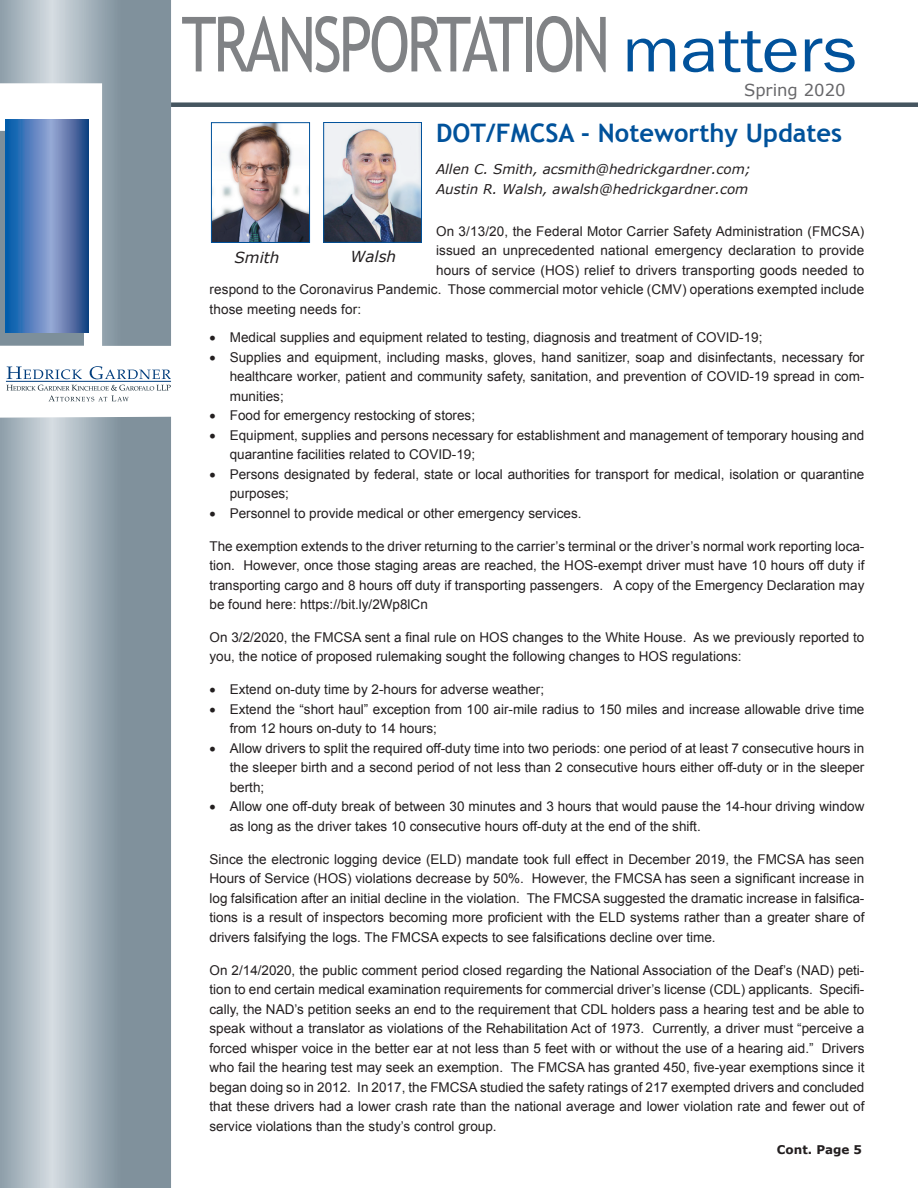
<style>
.page{position:relative;width:918px;height:1188px;background:#fff}
.page>*{position:absolute;margin:0;border:0;box-sizing:border-box;transform-origin:0 0}
.t1{font:76.2px "Trebuchet MS";letter-spacing:-.05em;color:#808285;scale:.79 1}
.t2{font:700 25.5px "Trebuchet MS";color:#01529b}
.t3{font:16.5px "Verdana";color:#67676a}
.t4{font:italic 15.15px "Verdana";color:#231f20}
.t5{font:13.5px/19.5px "Arial";color:#231f20;text-align:justify}
.t6{font:italic 13.5px/19.5px "Verdana";color:#231f20}
.t7{font:700 12px "Verdana";color:#231f20}
.s1{font-family:"Franklin Gothic";font-size:64.8px;color:#01529b}
</style>
<div class="page">
<svg style="left:0;top:0;width:171px;height:346px;background:#889db5"></svg>
<svg style="left:0;top:417px;width:171px;height:771px;background:#9fadb6"></svg>
<hr style="left:6px;top:381px;width:165px;height:1px;background:#013d7d">
<svg style="left:7px;top:367px;width:75px;height:12px"></svg>
<svg style="left:90px;top:366px;width:81px;height:13px"></svg>
<svg style="left:6px;top:385px;width:165px;height:16px"></svg>
<div style="left:171px;top:102px;width:747px;height:5px;background:#45555f"></div>
<img style="left:325px;top:124px;width:95px;height:117px">
<div style="left:323px;top:122px;width:99px;height:121px;border:1px solid #01529b"></div>
<img style="left:213px;top:125px;width:95px;height:116px">
<div style="left:211px;top:123px;width:99px;height:120px;border:1px solid #01529b"></div>
<h1 class="t1" style="left:182px;top:0;width:856px">TRANSPORTATION <span class="s1">matters</span></h1>
<p class="t3" style="left:744px;top:78px;width:103px">Spring 2020</p>
<h2 class="t2" style="left:436px;top:117px;width:408px">DOT/FMCSA - Noteworthy Updates</h2>
<p class="t6" style="left:436px;top:160px;width:316px">Allen C. Smith, acsmith@hedrickgardner.com;<br>Austin R. Walsh, awalsh@hedrickgardner.com</p>
<p class="t5" style="left:436px;top:222px;width:430px">On 3/13/20, the Federal Motor Carrier Safety Administration (FMCSA)</p>
<p class="t5" style="left:436px;top:241px;width:430px">issued an unprecedented national emergency declaration to provide</p>
<p class="t5" style="left:436px;top:261px;width:430px">hours of service (HOS) relief to drivers transporting goods needed to</p>
<p class="t5" style="left:210px;top:280px;width:656px">respond to the Coronavirus Pandemic. Those commercial motor vehicle (CMV) operations exempted include</p>
<p class="t5" style="left:210px;top:300px;width:153px">those meeting needs for:</p>
<p class="t5" style="left:210px;top:328px;width:555px">• Medical supplies and equipment related to testing, diagnosis and treatment of COVID-19;</p>
<p class="t5" style="left:230px;top:347px;width:636px;text-indent:-20px">• Supplies and equipment, including masks, gloves, hand sanitizer, soap and disinfectants, necessary for healthcare worker, patient and community safety, sanitation, and prevention of COVID-19 spread in com&shy;munities;</p>
<p class="t5" style="left:210px;top:406px;width:267px">• Food for emergency restocking of stores;</p>
<p class="t5" style="left:230px;top:425px;width:636px;text-indent:-20px">• Equipment, supplies and persons necessary for establishment and management of temporary housing and quarantine facilities related to COVID-19;</p>
<p class="t5" style="left:230px;top:464px;width:636px;text-indent:-20px">• Persons designated by federal, state or local authorities for transport for medical, isolation or quarantine purposes;</p>
<p class="t5" style="left:210px;top:503px;width:374px">• Personnel to provide medical or other emergency services.</p>
<p class="t5" style="left:210px;top:536px;width:656px">The exemption extends to the driver returning to the carrier’s terminal or the driver’s normal work reporting loca&shy;tion. However, once those staging areas are reached, the HOS-exempt driver must have 10 hours off duty if transporting cargo and 8 hours off duty if transporting passengers. A copy of the Emergency Declaration may be found here: https://bit.ly/2Wp8lCn</p>
<p class="t5" style="left:210px;top:628px;width:656px">On 3/2/2020, the FMCSA sent a final rule on HOS changes to the White House. As we previously reported to you, the notice of proposed rulemaking sought the following changes to HOS regulations:</p>
<p class="t5" style="left:210px;top:680px;width:336px">• Extend on-duty time by 2-hours for adverse weather;</p>
<p class="t5" style="left:230px;top:700px;width:636px;text-indent:-20px">• Extend the “short haul” exception from 100 air-mile radius to 150 miles and increase allowable drive time from 12 hours on-duty to 14 hours;</p>
<p class="t5" style="left:230px;top:739px;width:636px;text-indent:-20px">• Allow drivers to split the required off-duty time into two periods: one period of at least 7 consecutive hours in the sleeper birth and a second period of not less than 2 consecutive hours either off-duty or in the sleeper berth;</p>
<p class="t5" style="left:230px;top:797px;width:636px;text-indent:-20px">• Allow one off-duty break of between 30 minutes and 3 hours that would pause the 14-hour driving window as long as the driver takes 10 consecutive hours off-duty at the end of the shift.</p>
<p class="t5" style="left:210px;top:850px;width:656px">Since the electronic logging device (ELD) mandate took full effect in December 2019, the FMCSA has seen Hours of Service (HOS) violations decrease by 50%. However, the FMCSA has seen a significant increase in log falsification after an initial decline in the violation. The FMCSA suggested the dramatic increase in falsifica&shy;tions is a result of inspectors becoming more proficient with the ELD systems rather than a greater share of drivers falsifying the logs. The FMCSA expects to see falsifications decline over time.</p>
<p class="t5" style="left:210px;top:961px;width:656px">On 2/14/2020, the public comment period closed regarding the National Association of the Deaf’s (NAD) peti&shy;tion to end certain medical examination requirements for commercial driver’s license (CDL) applicants. Specifi&shy;cally, the NAD’s petition seeks an end to the requirement that CDL holders pass a hearing test and be able to speak without a translator as violations of the Rehabilitation Act of 1973. Currently, a driver must “perceive a forced whisper voice in the better ear at not less than 5 feet with or without the use of a hearing aid.” Drivers who fail the hearing test may seek an exemption. The FMCSA has granted 450, five-year exemptions since it began doing so in 2012. In 2017, the FMCSA studied the safety ratings of 217 exempted drivers and concluded that these drivers had a lower crash rate than the national average and lower violation rate and fewer out of service violations than the study’s control group.</p>
<p class="t7" style="left:777px;top:1141px;width:87px">Cont. Page 5</p>
<p class="t4" style="left:235px;top:247px;width:46px">Smith</p>
<p class="t4" style="left:350px;top:246px;width:47px">Walsh</p>
</div>
